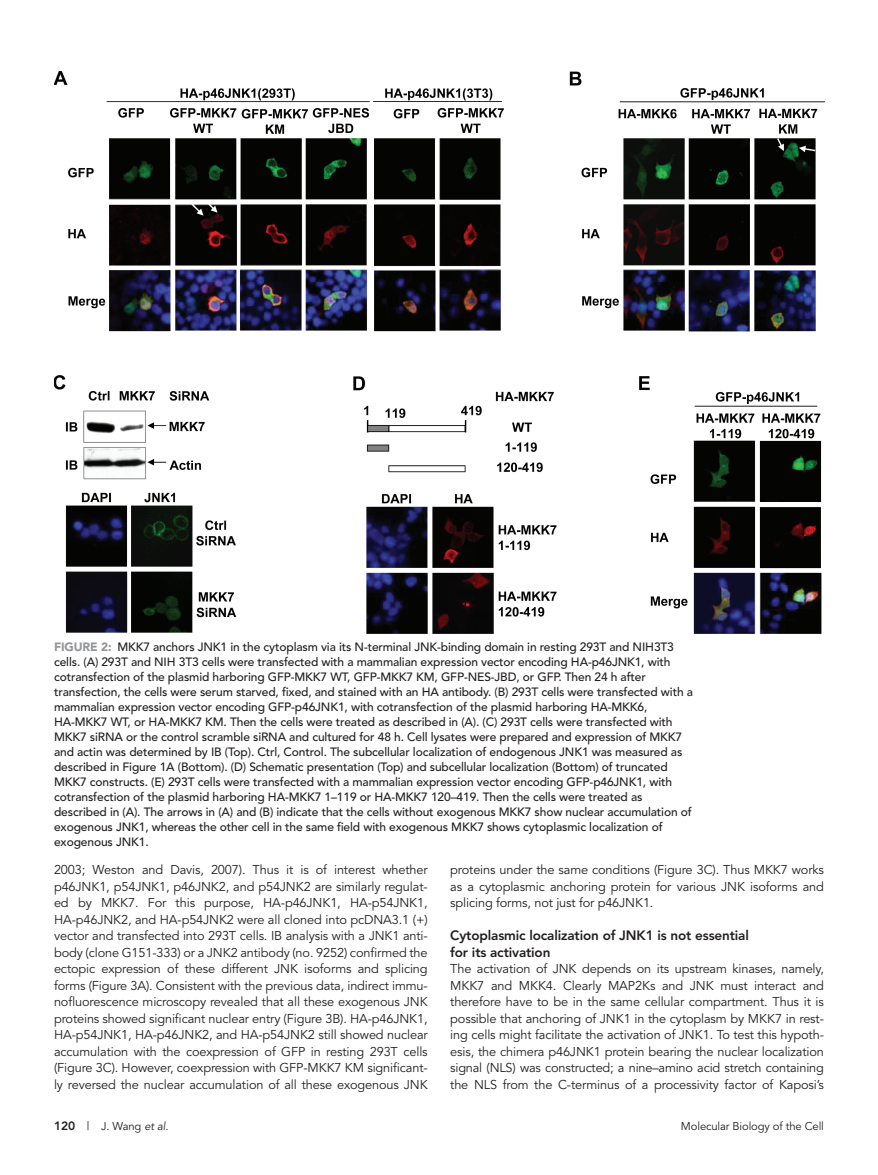
<style>
.page{position:relative;width:878px;height:1175px;background:#fff}
.page>*{position:absolute;margin:0;border:0;box-sizing:border-box;transform-origin:0 0}
.t1{font:800 13.5px/16.5px "Avenir";letter-spacing:-.01em;color:#231f20}
.t2{font:12.75px/16.5px "Avenir";letter-spacing:-.01em;color:#231f20;text-align:justify}
.t3{font:500 12px/15px "Avenir";letter-spacing:-.01em;color:#231f20}
.t4{font:11.25px "Avenir";letter-spacing:-.01em;color:#231f20}
.s1{font-weight:900;color:#939598}
.s2{font-weight:800;font-size:12px}
.s3{font-size:12px}
.s4{font-style:italic}
</style>
<div class="page">
<img style="left:54px;top:72px;width:770px;height:561px">
<p class="t3" style="left:54px;top:640px;width:640px"><span class="s1">FIGURE 2:</span> MKK7 anchors JNK1 in the cytoplasm via its N-terminal JNK-binding domain in resting 293T and NIH3T3 cells. (A) 293T and NIH 3T3 cells were transfected with a mammalian expression vector encoding HA-p46JNK1, with cotransfection of the plasmid harboring GFP-MKK7 WT, GFP-MKK7 KM, GFP-NES-JBD, or GFP. Then 24 h after transfection, the cells were serum starved, fixed, and stained with an HA antibody. (B) 293T cells were transfected with a mammalian expression vector encoding GFP-p46JNK1, with cotransfection of the plasmid harboring HA-MKK6, HA-MKK7 WT, or HA-MKK7 KM. Then the cells were treated as described in (A). (C) 293T cells were transfected with MKK7 siRNA or the control scramble siRNA and cultured for 48 h. Cell lysates were prepared and expression of MKK7 and actin was determined by IB (Top). Ctrl, Control. The subcellular localization of endogenous JNK1 was measured as described in Figure 1A (Bottom). (D) Schematic presentation (Top) and subcellular localization (Bottom) of truncated MKK7 constructs. (E) 293T cells were transfected with a mammalian expression vector encoding GFP-p46JNK1, with cotransfection of the plasmid harboring HA-MKK7 1–119 or HA-MKK7 120–419. Then the cells were treated as described in (A). The arrows in (A) and (B) indicate that the cells without exogenous MKK7 show nuclear accumulation of exogenous JNK1, whereas the other cell in the same field with exogenous MKK7 shows cytoplasmic localization of exogenous JNK1.</p>
<p class="t2" style="left:54px;top:862px;width:375px">2003; Weston and Davis, 2007). Thus it is of interest whether p46JNK1, p54JNK1, p46JNK2, and p54JNK2 are similarly regulat&shy;ed by MKK7. For this purpose, HA-p46JNK1, HA-p54JNK1, HA-p46JNK2, and HA-p54JNK2 were all cloned into pcDNA3.1 (+) vector and transfected into 293T cells. IB analysis with a JNK1 anti&shy;body (clone G151-333) or a JNK2 antibody (no. 9252) confirmed the ectopic expression of these different JNK isoforms and splicing forms (Figure 3A). Consistent with the previous data, indirect immu&shy;nofluorescence microscopy revealed that all these exogenous JNK proteins showed significant nuclear entry (Figure 3B). HA-p46JNK1, HA-p54JNK1, HA-p46JNK2, and HA-p54JNK2 still showed nuclear accumulation with the coexpression of GFP in resting 293T cells (Figure 3C). However, coexpression with GFP-MKK7 KM significant&shy;ly reversed the nuclear accumulation of all these exogenous JNK</p>
<p class="t2" style="left:450px;top:862px;width:375px">proteins under the same conditions (Figure 3C). Thus MKK7 works as a cytoplasmic anchoring protein for various JNK isoforms and splicing forms, not just for p46JNK1.</p>
<p class="t1" style="left:450px;top:928px;width:300px">Cytoplasmic localization of JNK1 is not essential for its activation</p>
<p class="t2" style="left:450px;top:961px;width:375px">The activation of JNK depends on its upstream kinases, namely, MKK7 and MKK4. Clearly MAP2Ks and JNK must interact and therefore have to be in the same cellular compartment. Thus it is possible that anchoring of JNK1 in the cytoplasm by MKK7 in rest&shy;ing cells might facilitate the activation of JNK1. To test this hypoth&shy;esis, the chimera p46JNK1 protein bearing the nuclear localization signal (NLS) was constructed; a nine–amino acid stretch containing the NLS from the C-terminus of a processivity factor of Kaposi’s</p>
<p class="t4" style="left:54px;top:1121px;width:116px"><span class="s2">120</span> <span class="s3">|</span> J. Wang <span class="s4">et al.</span></p>
<p class="t4" style="left:681px;top:1121px;width:144px">Molecular Biology of the Cell</p>
</div>
